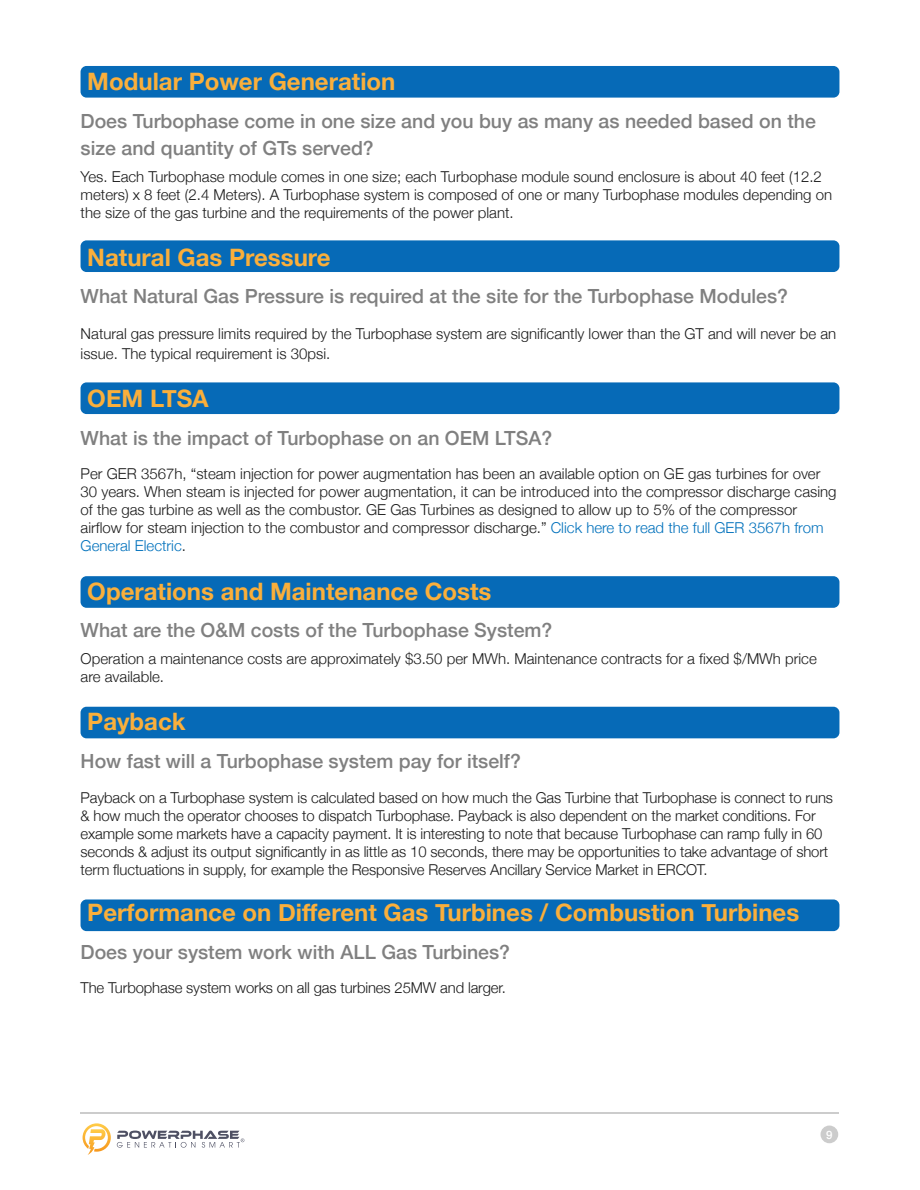
<style>
.page{position:relative;width:920px;height:1190px;background:#fff}
.page>*{position:absolute;margin:0;border:0;box-sizing:border-box;transform-origin:0 0}
.t1{font:700 24px "Helvetica Neue";color:#faaf3b}
.t2{font:500 19.5px/27px "Helvetica Neue";color:#808080}
.t3{font:300 15px/18px "Helvetica Neue";color:#1a1a1a}
.t4{font:500 11.4px "Helvetica Neue";color:#fff}
.s1{color:#0071bc}
</style>
<div class="page">
<div style="left:80px;top:576px;width:759px;height:32px;background:#066ab7;border-radius:6px"></div>
<div style="left:80px;top:706px;width:759px;height:32px;background:#066ab7;border-radius:6px"></div>
<div style="left:80px;top:382px;width:759px;height:32px;background:#066ab7;border-radius:6px"></div>
<div style="left:80px;top:240px;width:759px;height:32px;background:#066ab7;border-radius:6px"></div>
<div style="left:80px;top:66px;width:759px;height:32px;background:#066ab7;border-radius:6px"></div>
<div style="left:80px;top:899px;width:759px;height:32px;background:#066ab7;border-radius:6px"></div>
<div style="left:820px;top:1125px;width:18px;height:18px;background:#ccc;border-radius:50%"></div>
<svg style="left:82px;top:1123px;width:29px;height:31px"></svg>
<svg style="left:117px;top:1130px;width:127px;height:17px"></svg>
<hr style="left:79px;top:1112px;width:759px;height:1px;background:#ccc">
<h1 class="t1" style="left:87px;top:63px;width:309px">Modular Power Generation</h1>
<h2 class="t2" style="left:81px;top:106px;width:736px">Does Turbophase come in one size and you buy as many as needed based on the size and quantity of GTs served?</h2>
<p class="t3" style="left:81px;top:166px;width:753px">Yes. Each Turbophase module comes in one size; each Turbophase module sound enclosure is about 40 feet (12.2 meters) x 8 feet (2.4 Meters). A Turbophase system is composed of one or many Turbophase modules depending on the size of the gas turbine and the requirements of the power plant.</p>
<h1 class="t1" style="left:87px;top:238px;width:245px">Natural Gas Pressure</h1>
<h2 class="t2" style="left:81px;top:282px;width:709px">What Natural Gas Pressure is required at the site for the Turbophase Modules?</h2>
<p class="t3" style="left:81px;top:323px;width:757px;line-height:19.5px">Natural gas pressure limits required by the Turbophase system are significantly lower than the GT and will never be an issue. The typical requirement is 30psi.</p>
<h1 class="t1" style="left:87px;top:380px;width:123px">OEM LTSA</h1>
<h2 class="t2" style="left:81px;top:423px;width:473px">What is the impact of Turbophase on an OEM LTSA?</h2>
<p class="t3" style="left:81px;top:464px;width:757px">Per GER 3567h, “steam injection for power augmentation has been an available option on GE gas turbines for over 30 years. When steam is injected for power augmentation, it can be introduced into the compressor discharge casing of the gas turbine as well as the combustor. GE Gas Turbines as designed to allow up to 5% of the compressor airflow for steam injection to the combustor and compressor discharge.” <span class="s1">Click here to read the full GER 3567h from General Electric</span>.</p>
<h1 class="t1" style="left:87px;top:572px;width:405px">Operations and Maintenance Costs</h1>
<h2 class="t2" style="left:81px;top:616px;width:473px">What are the O&amp;M costs of the Turbophase System?</h2>
<p class="t3" style="left:81px;top:649px;width:737px">Operation a maintenance costs are approximately $3.50 per MWh. Maintenance contracts for a fixed $/MWh price are available.</p>
<h1 class="t1" style="left:87px;top:703px;width:100px">Payback</h1>
<h2 class="t2" style="left:81px;top:746px;width:442px">How fast will a Turbophase system pay for itself?</h2>
<p class="t3" style="left:81px;top:787px;width:753px">Payback on a Turbophase system is calculated based on how much the Gas Turbine that Turbophase is connect to runs &amp; how much the operator chooses to dispatch Turbophase. Payback is also dependent on the market conditions. For example some markets have a capacity payment. It is interesting to note that because Turbophase can ramp fully in 60 seconds &amp; adjust its output significantly in as little as 10 seconds, there may be opportunities to take advantage of short term fluctuations in supply, for example the Responsive Reserves Ancillary Service Market in ERCOT.</p>
<h1 class="t1" style="left:87px;top:894px;width:713px">Performance on Different Gas Turbines / Combustion Turbines</h1>
<h2 class="t2" style="left:81px;top:937px;width:431px">Does your system work with ALL Gas Turbines?</h2>
<p class="t3" style="left:81px;top:978px;width:426px">The Turbophase system works on all gas turbines 25MW and larger.</p>
<p class="t4" style="left:826px;top:1125px;width:8px">9</p>
</div>
